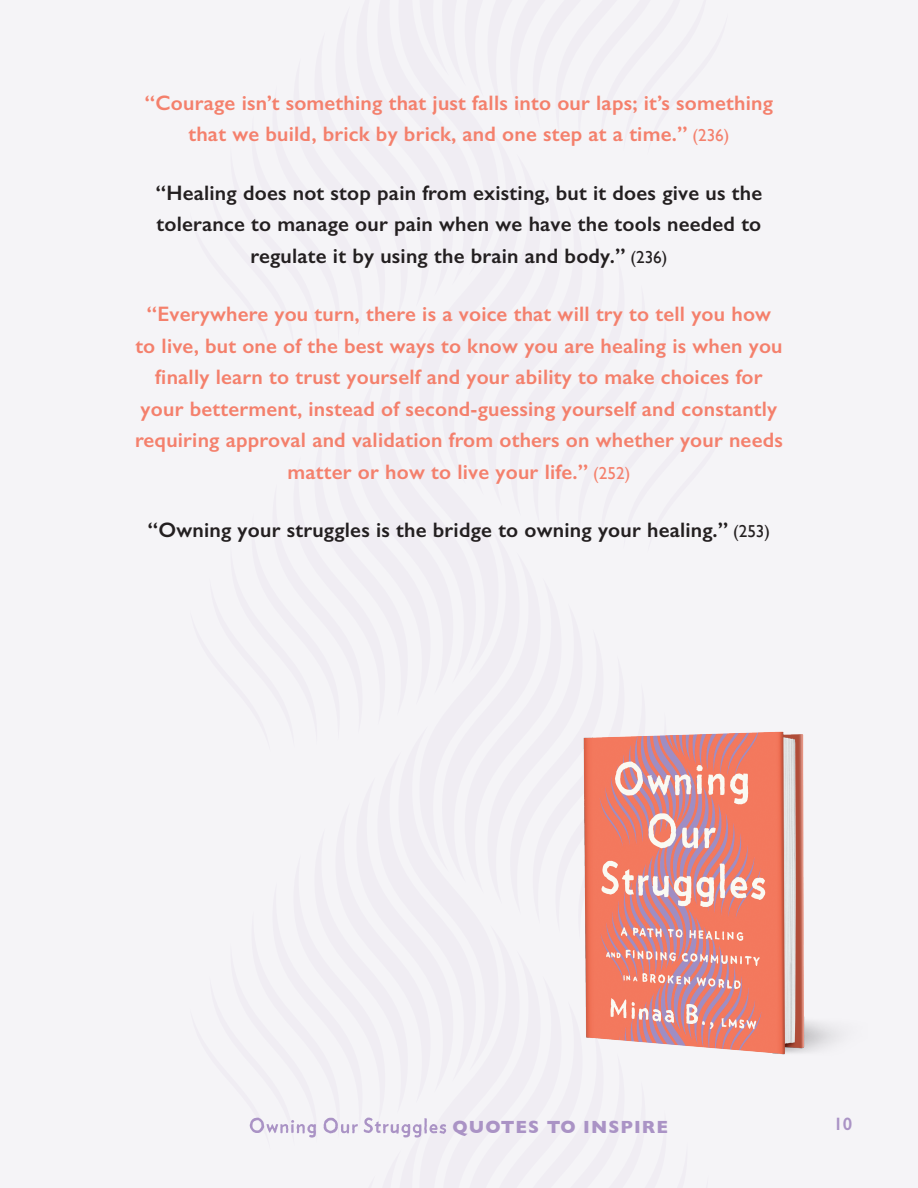
<style>
.page{position:relative;width:918px;height:1188px;background:#f5f4f7}
.page>*{position:absolute;margin:0;border:0;box-sizing:border-box;transform-origin:0 0}
._15_BE_Numbered_Para{font:600 21px/31.5px "Gill Sans";letter-spacing:.01em;color:#f4806c;text-align:center}
._15_BE_Numbered_Para-2{font:600 21px/31.5px "Gill Sans";letter-spacing:.01em;color:#231f20;text-align:center}
.t1{font:700 18px "Gill Sans";letter-spacing:.06em;color:#aa93c5}
.t2{font:600 18px "Gill Sans";color:#aa93c5}
.s1{font-weight:400;font-size:17.25px}
</style>
<div class="page">
<img style="left:249px;top:1117px;width:67px;height:21px">
<img style="left:323px;top:1117px;width:35px;height:17px">
<img style="left:363px;top:1117px;width:84px;height:21px">
<img style="left:583px;top:731px;width:256px;height:324px">
<p class="_15_BE_Numbered_Para" style="left:145px;top:87px;width:630px">“Courage isn’t something that just falls into our laps; it’s something that we build, brick by brick, and one step at a time.” <span class="s1">(236)</span></p>
<p class="_15_BE_Numbered_Para-2" style="left:156px;top:177px;width:608px">“Healing does not stop pain from existing, but it does give us the tolerance to manage our pain when we have the tools needed to regulate it by using the brain and body.” <span class="s1">(236)</span></p>
<p class="_15_BE_Numbered_Para" style="left:135px;top:298px;width:649px">“Everywhere you turn, there is a voice that will try to tell you how to live, but one of the best ways to know you are healing is when you finally learn to trust yourself and your ability to make choices for your betterment, instead of second-guessing yourself and constantly requiring approval and validation from others on whether your needs matter or how to live your life.” <span class="s1">(252)</span></p>
<p class="_15_BE_Numbered_Para-2" style="left:148px;top:514px;width:624px">“Owning your struggles is the bridge to owning your healing.” <span class="s1">(253)</span></p>
<p class="t1" style="left:452px;top:1113px;width:217px">QUOTES TO INSPIRE</p>
<p class="t2" style="left:833px;top:1113px;width:21px">10</p>
</div>
